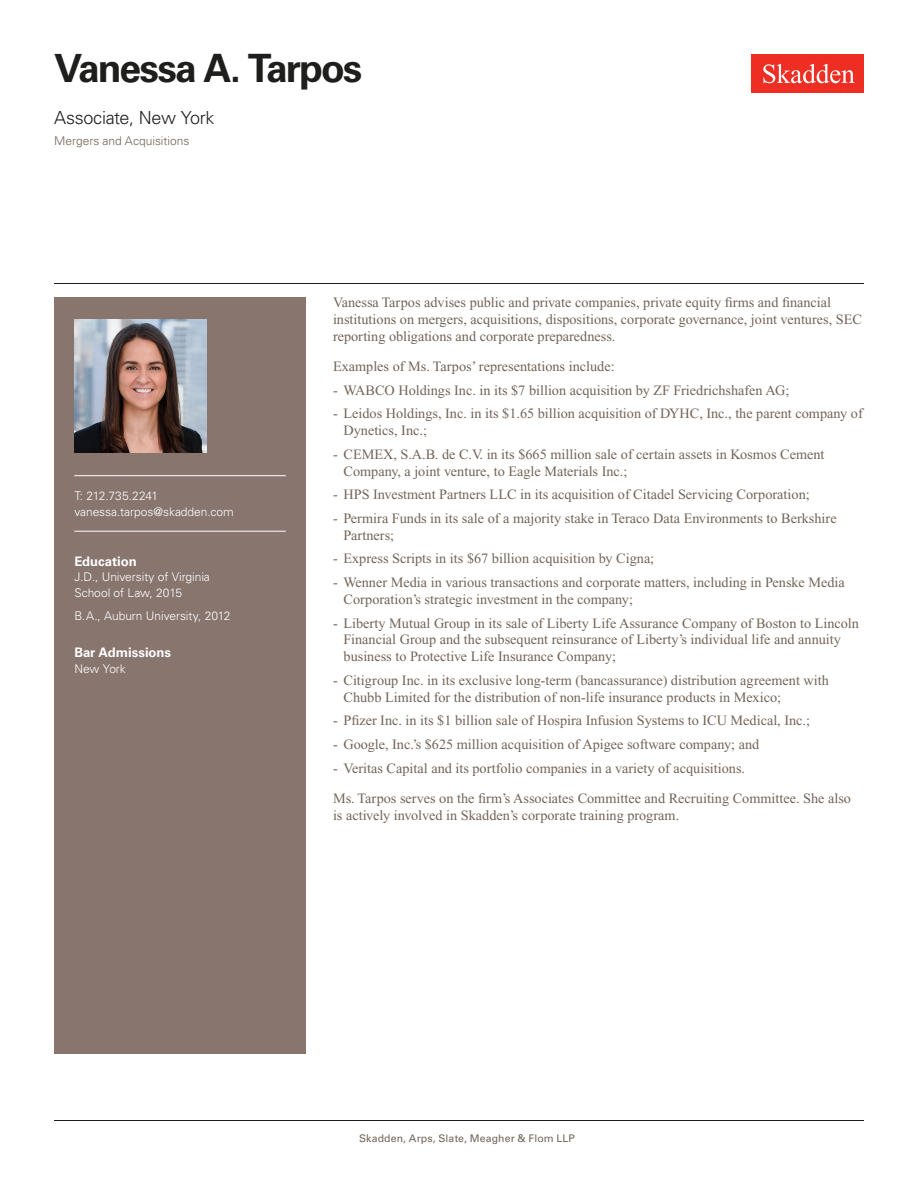
<style>
.page{position:relative;width:918px;height:1188px;background:#fff}
.page>*{position:absolute;margin:0;border:0;box-sizing:border-box;transform-origin:0 0}
.Name{font:700 39px "Univers LT Std";letter-spacing:-.05em;color:#1e1e1d}
.Title_and_Office{font:300 18px "Univers LT Std";letter-spacing:-.015em;color:#1e1e1d}
.Main_Body{font:14.25px/16.8px "Times New Roman PS Std";color:#726458}
.Bar_Admission_Educat{font:700 13.2px "Univers LT Std";letter-spacing:-.005em;color:#fff}
.Sidebar_text{font:300 12px/15.8px "Univers LT Std";letter-spacing:-.005em;color:#fff}
.Email{font:300 12px "Univers LT Std";letter-spacing:-.005em;color:#fff}
.Practice{font:300 12px "Univers LT Std";color:#726458}
.Phone_Number{font:300 12px "Univers LT Std";letter-spacing:-.015em;color:#fff}
.Folio{font:10.5px "Univers LT Std";letter-spacing:.01em;color:#726458}
.s1{font-weight:700;color:#fff}
</style>
<div class="page">
<div style="left:752px;top:54px;width:112px;height:39px;background:#ee2e22"></div>
<svg style="left:763px;top:64px;width:92px;height:19px"></svg>
<div style="left:54px;top:297px;width:252px;height:756px;background:#87756e"></div>
<hr style="left:74px;top:475px;width:212px;height:1px;background:#fff">
<hr style="left:74px;top:531px;width:212px;height:1px;background:#fff">
<img style="left:74px;top:320px;width:132px;height:132px">
<hr style="left:54px;top:1120px;width:810px;height:1px;background:#1e1e1d">
<hr style="left:54px;top:283px;width:810px;height:1px;background:#1e1e1d">
<h1 class="Name" style="left:54px;top:46px;width:310px">Vanessa A. Tarpos</h1>
<h2 class="Title_and_Office" style="left:54px;top:107px;width:162px">Associate, New York</h2>
<h3 class="Practice" style="left:54px;top:134px;width:137px">Mergers and Acquisitions</h3>
<p class="Phone_Number" style="left:74px;top:489px;width:85px">T: 212.735.2241</p>
<p class="Email" style="left:74px;top:504px;width:161px">vanessa.tarpos@skadden.com</p>
<p class="Bar_Admission_Educat" style="left:74px;top:553px;width:64px">Education</p>
<p class="Sidebar_text" style="left:74px;top:569px;width:137px">J.D., University of Virginia<br>School of Law, 2015</p>
<p class="Sidebar_text" style="left:74px;top:608px;width:158px">B.A., Auburn University, 2012</p>
<p class="Bar_Admission_Educat" style="left:74px;top:644px;width:98px">Bar Admissions</p>
<p class="Sidebar_text" style="left:74px;top:660px;width:53px">New York</p>
<p class="Main_Body" style="left:333px;top:294px;width:530px">Vanessa Tarpos advises public and private companies, private equity firms and financial institutions on mergers, acquisitions, dispositions, corporate governance, joint ventures, SEC reporting obligations and corporate preparedness.</p>
<p class="Main_Body" style="left:333px;top:358px;width:283px">Examples of Ms. Tarpos’ representations include:</p>
<p class="Main_Body" style="left:333px;top:382px;width:458px">- WABCO Holdings Inc. in its $7 billion acquisition by ZF Friedrichshafen AG;</p>
<p class="Main_Body" style="left:344px;top:405px;width:521px;text-indent:-10px">- Leidos Holdings, Inc. in its $1.65 billion acquisition of DYHC, Inc., the parent company of<br>Dynetics, Inc.;</p>
<p class="Main_Body" style="left:344px;top:446px;width:483px;text-indent:-10px">- CEMEX, S.A.B. de C.V. in its $665 million sale of certain assets in Kosmos Cement<br>Company, a joint venture, to Eagle Materials Inc.;</p>
<p class="Main_Body" style="left:333px;top:486px;width:478px">- HPS Investment Partners LLC in its acquisition of Citadel Servicing Corporation;</p>
<p class="Main_Body" style="left:344px;top:510px;width:495px;text-indent:-10px">- Permira Funds in its sale of a majority stake in Teraco Data Environments to Berkshire<br>Partners;</p>
<p class="Main_Body" style="left:333px;top:550px;width:323px">- Express Scripts in its $67 billion acquisition by Cigna;</p>
<p class="Main_Body" style="left:344px;top:574px;width:503px;text-indent:-10px">- Wenner Media in various transactions and corporate matters, including in Penske Media<br>Corporation’s strategic investment in the company;</p>
<p class="Main_Body" style="left:344px;top:614px;width:517px;text-indent:-10px">- Liberty Mutual Group in its sale of Liberty Life Assurance Company of Boston to Lincoln<br>Financial Group and the subsequent reinsurance of Liberty’s individual life and annuity business to Protective Life Insurance Company;</p>
<p class="Main_Body" style="left:344px;top:672px;width:487px;text-indent:-10px">- Citigroup Inc. in its exclusive long-term (bancassurance) distribution agreement with<br>Chubb Limited for the distribution of non-life insurance products in Mexico;</p>
<p class="Main_Body" style="left:333px;top:712px;width:479px">- Pfizer Inc. in its $1 billion sale of Hospira Infusion Systems to ICU Medical, Inc.;</p>
<p class="Main_Body" style="left:333px;top:736px;width:428px">- Google, Inc.’s $625 million acquisition of Apigee software company; and</p>
<p class="Main_Body" style="left:333px;top:760px;width:414px">- Veritas Capital and its portfolio companies in a variety of acquisitions.</p>
<p class="Main_Body" style="left:333px;top:790px;width:520px">Ms. Tarpos serves on the firm’s Associates Committee and Recruiting Committee. She also is actively involved in Skadden’s corporate training program.</p>
<p class="Folio" style="left:343px;top:1132px;width:233px"><span class="s1">1</span> Skadden, Arps, Slate, Meagher &amp; Flom LLP</p>
</div>
